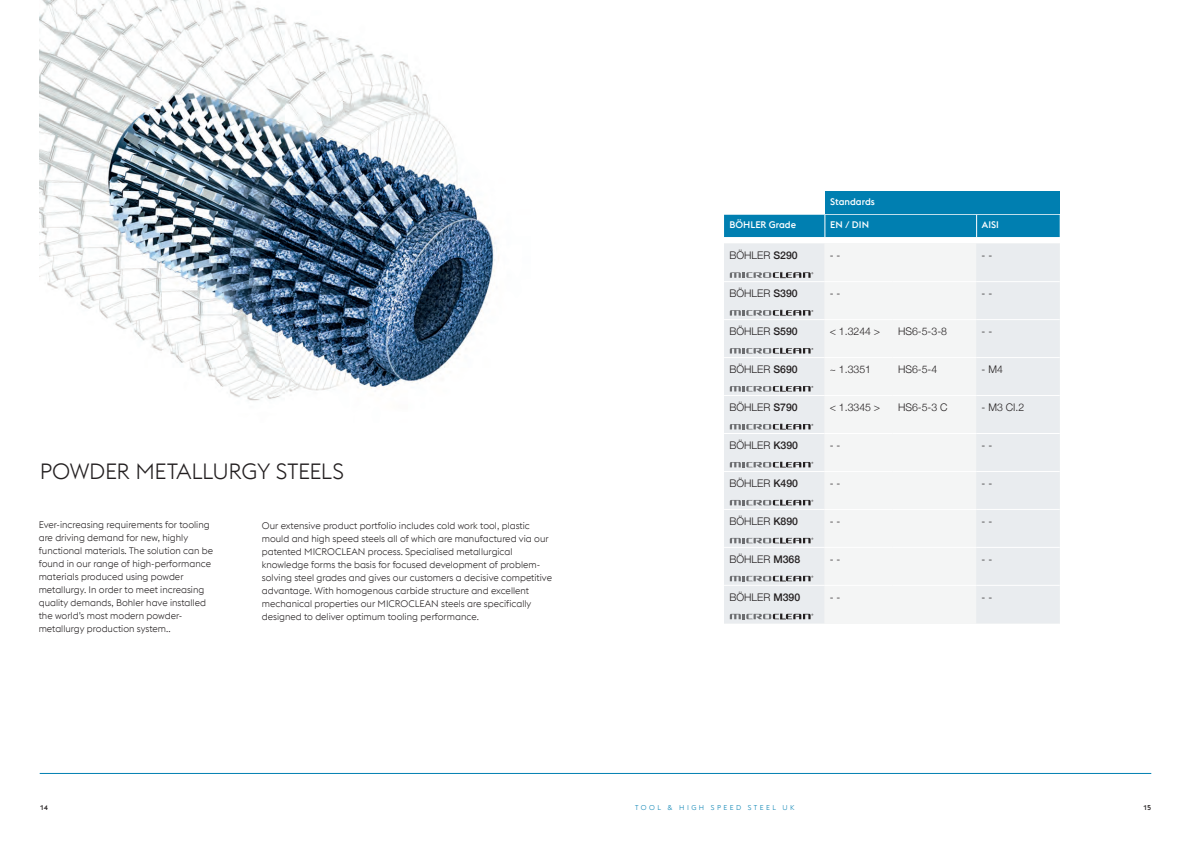
<style>
.page{position:relative;width:1191px;height:842px;background:#fff}
.page>*{position:absolute;margin:0;border:0;box-sizing:border-box;transform-origin:0 0}
.t1{font:300 22px "voestalpine";letter-spacing:-.01em;color:#231f20}
.t2{font:300 10.5px "Helvetica Neue";color:#231f20}
.t3{font:300 9.5px/13px "voestalpine";color:#231f20}
.t4{font:500 9.5px "voestalpine";color:#fff}
.t5{font:300 7px "voestalpine";letter-spacing:.35em;color:#007fb1}
.t6{font:500 7px "voestalpine";color:#231f20}
.s1{font-weight:500}
</style>
<div class="page">
<hr style="left:40px;top:773px;width:1111px;height:1px;background:#007fb1">
<img style="left:39px;top:0;width:457px;height:401px">
<div style="left:724px;top:244px;width:335px;height:380px;background:#f4f5f5"></div>
<div style="left:977px;top:244px;width:82px;height:379px;background:#e9ecef"></div>
<hr style="left:824px;top:281px;width:68px;height:1px;background:#fff">
<hr style="left:892px;top:281px;width:84px;height:1px;background:#fff">
<hr style="left:976px;top:281px;width:83px;height:1px;background:#fff">
<hr style="left:824px;top:319px;width:68px;height:1px;background:#fff">
<hr style="left:892px;top:319px;width:84px;height:1px;background:#fff">
<hr style="left:976px;top:319px;width:83px;height:1px;background:#fff">
<hr style="left:824px;top:357px;width:68px;height:1px;background:#fff">
<hr style="left:892px;top:357px;width:84px;height:1px;background:#fff">
<hr style="left:976px;top:357px;width:83px;height:1px;background:#fff">
<hr style="left:824px;top:395px;width:68px;height:1px;background:#fff">
<hr style="left:892px;top:395px;width:84px;height:1px;background:#fff">
<hr style="left:976px;top:395px;width:83px;height:1px;background:#fff">
<hr style="left:824px;top:433px;width:68px;height:1px;background:#fff">
<hr style="left:892px;top:433px;width:84px;height:1px;background:#fff">
<hr style="left:976px;top:433px;width:83px;height:1px;background:#fff">
<hr style="left:824px;top:471px;width:68px;height:1px;background:#fff">
<hr style="left:892px;top:471px;width:84px;height:1px;background:#fff">
<hr style="left:976px;top:471px;width:83px;height:1px;background:#fff">
<hr style="left:824px;top:509px;width:68px;height:1px;background:#fff">
<hr style="left:892px;top:509px;width:84px;height:1px;background:#fff">
<hr style="left:976px;top:509px;width:83px;height:1px;background:#fff">
<hr style="left:824px;top:547px;width:68px;height:1px;background:#fff">
<hr style="left:892px;top:547px;width:84px;height:1px;background:#fff">
<hr style="left:976px;top:547px;width:83px;height:1px;background:#fff">
<hr style="left:824px;top:585px;width:68px;height:1px;background:#fff">
<hr style="left:892px;top:585px;width:84px;height:1px;background:#fff">
<hr style="left:976px;top:585px;width:83px;height:1px;background:#fff">
<svg style="left:724px;top:244px;width:100px;height:379px"></svg>
<div style="left:825px;top:191px;width:234px;height:23px;background:#007fb1"></div>
<div style="left:724px;top:215px;width:335px;height:22px;background:#007fb1"></div>
<p class="t4" style="left:830px;top:196px;width:46px">Standards</p>
<h1 class="t1" style="left:40px;top:459px;width:306px">POWDER METALLURGY STEELS</h1>
<p class="t3" style="left:39px;top:518px;width:176px">Ever-increasing requirements for tooling are driving demand for new, highly functional materials. The solution can be found in our range of high-performance materials produced using powder metallurgy. In order to meet increasing quality demands, Bohler have installed the world’s most modern powder&shy;metallurgy production system..</p>
<p class="t3" style="left:262px;top:519px;width:292px">Our extensive product portfolio includes cold work tool, plastic mould and high speed steels all of which are manufactured via our patented MICROCLEAN process. Specialised metallurgical knowledge forms the basis for focused development of problem&shy;solving steel grades and gives our customers a decisive competitive advantage. With homogenous carbide structure and excellent mechanical properties our MICROCLEAN steels are specifically designed to deliver optimum tooling performance.</p>
<p class="t4" style="left:729px;top:219px;width:68px">BÖHLER Grade</p>
<p class="t4" style="left:830px;top:219px;width:40px">EN / DIN</p>
<p class="t4" style="left:982px;top:219px;width:18px">AISI</p>
<p class="t2" style="left:729px;top:247px;width:70px">BÖHLER <span class="s1">S290</span></p>
<p class="t2" style="left:829px;top:247px;width:12px">- -</p>
<p class="t2" style="left:981px;top:247px;width:12px">- -</p>
<p class="t2" style="left:729px;top:285px;width:70px">BÖHLER <span class="s1">S390</span></p>
<p class="t2" style="left:829px;top:285px;width:12px">- -</p>
<p class="t2" style="left:981px;top:285px;width:12px">- -</p>
<p class="t2" style="left:729px;top:323px;width:70px">BÖHLER <span class="s1">S590</span></p>
<p class="t2" style="left:829px;top:323px;width:52px">&lt; 1.3244 &gt;</p>
<p class="t2" style="left:898px;top:323px;width:51px">HS6-5-3-8</p>
<p class="t2" style="left:981px;top:323px;width:12px">- -</p>
<p class="t2" style="left:729px;top:361px;width:70px">BÖHLER <span class="s1">S690</span></p>
<p class="t2" style="left:829px;top:361px;width:43px">~ 1.3351</p>
<p class="t2" style="left:898px;top:361px;width:41px">HS6-5-4</p>
<p class="t2" style="left:981px;top:361px;width:23px">- M4</p>
<p class="t2" style="left:729px;top:399px;width:70px">BÖHLER <span class="s1">S790</span></p>
<p class="t2" style="left:829px;top:399px;width:52px">&lt; 1.3345 &gt;</p>
<p class="t2" style="left:898px;top:399px;width:51px">HS6-5-3 C</p>
<p class="t2" style="left:981px;top:399px;width:44px">- M3 CI.2</p>
<p class="t2" style="left:729px;top:437px;width:70px">BÖHLER <span class="s1">K390</span></p>
<p class="t2" style="left:829px;top:437px;width:12px">- -</p>
<p class="t2" style="left:981px;top:437px;width:12px">- -</p>
<p class="t2" style="left:729px;top:475px;width:70px">BÖHLER <span class="s1">K490</span></p>
<p class="t2" style="left:829px;top:475px;width:12px">- -</p>
<p class="t2" style="left:981px;top:475px;width:12px">- -</p>
<p class="t2" style="left:729px;top:513px;width:70px">BÖHLER <span class="s1">K890</span></p>
<p class="t2" style="left:829px;top:513px;width:12px">- -</p>
<p class="t2" style="left:981px;top:513px;width:12px">- -</p>
<p class="t2" style="left:729px;top:551px;width:72px">BÖHLER <span class="s1">M368</span></p>
<p class="t2" style="left:829px;top:551px;width:12px">- -</p>
<p class="t2" style="left:981px;top:551px;width:12px">- -</p>
<p class="t2" style="left:729px;top:589px;width:72px">BÖHLER <span class="s1">M390</span></p>
<p class="t2" style="left:829px;top:589px;width:12px">- -</p>
<p class="t2" style="left:981px;top:589px;width:12px">- -</p>
<p class="t6" style="left:40px;top:804px;width:10px">14</p>
<p class="t5" style="left:635px;top:804px;width:161px">TOOL &amp; HIGH SPEED STEEL UK</p>
<p class="t6" style="left:1143px;top:804px;width:10px">15</p>
</div>
